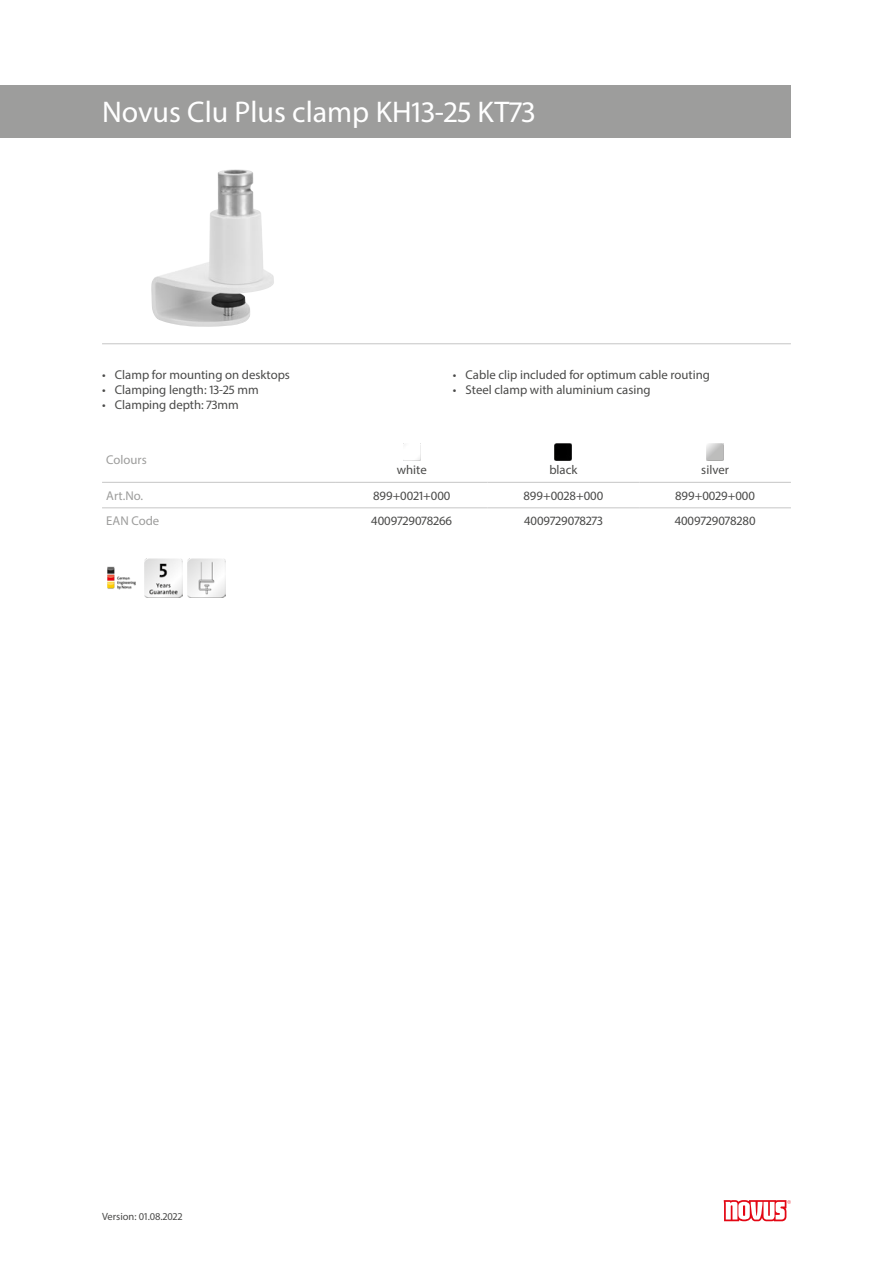
<style>
.page{position:relative;width:893px;height:1263px;background:#fff}
.page>*{position:absolute;margin:0;border:0;box-sizing:border-box;transform-origin:0 0}
.Produktname{font:30px "Myriad Pro";color:#fff}
.Produkttabelle_Zentr{font:12.75px "Myriad Pro";color:#4a4a49}
.Produkttabelle_Links{font:12.75px "Myriad Pro";color:#9d9d9c}
.Farbildtext{font:12.75px "Myriad Pro";color:#4a4a49}
.t1{font:10.5px "Myriad Pro";color:#4a4a49}
</style>
<div class="page">
<img style="left:151px;top:169px;width:123px;height:158px">
<hr style="left:102px;top:343px;width:689px;height:1px;background:#c6c6c6">
<img style="left:107px;top:566px;width:29px;height:24px">
<img style="left:145px;top:559px;width:38px;height:38px">
<img style="left:187px;top:559px;width:38px;height:38px">
<svg style="left:724px;top:1200px;width:67px;height:21px"></svg>
<div style="left:0;top:85px;width:791px;height:53px;background:#9d9d9c"></div>
<hr style="left:102px;top:482px;width:234px;height:1px;background:#c6c6c6">
<hr style="left:336px;top:482px;width:152px;height:1px;background:#c6c6c6">
<hr style="left:488px;top:482px;width:151px;height:1px;background:#c6c6c6">
<hr style="left:639px;top:482px;width:152px;height:1px;background:#c6c6c6">
<hr style="left:102px;top:507px;width:234px;height:1px;background:#c6c6c6">
<hr style="left:336px;top:507px;width:152px;height:1px;background:#c6c6c6">
<hr style="left:488px;top:507px;width:151px;height:1px;background:#c6c6c6">
<hr style="left:639px;top:507px;width:152px;height:1px;background:#c6c6c6">
<img style="left:403px;top:458px;width:17px;height:3px">
<img style="left:555px;top:444px;width:17px;height:17px">
<img style="left:707px;top:444px;width:17px;height:17px">
<p class="Produktname" style="left:102px;top:94px;width:435px">Novus Clu Plus clamp KH13-25 KT73</p>
<p class="Produkttabelle_Zentr" style="left:102px;top:367px;width:189px">• Clamp for mounting on desktops</p>
<p class="Produkttabelle_Zentr" style="left:102px;top:382px;width:158px">• Clamping length: 13-25 mm</p>
<p class="Produkttabelle_Zentr" style="left:102px;top:397px;width:138px">• Clamping depth: 73mm</p>
<p class="Produkttabelle_Links" style="left:106px;top:451px;width:42px">Colours</p>
<p class="Produkttabelle_Zentr" style="left:453px;top:367px;width:259px">• Cable clip included for optimum cable routing</p>
<p class="Produkttabelle_Zentr" style="left:453px;top:382px;width:199px">• Steel clamp with aluminium casing</p>
<p class="Farbildtext" style="left:397px;top:462px;width:31px">white</p>
<p class="Farbildtext" style="left:549px;top:462px;width:30px">black</p>
<p class="Farbildtext" style="left:701px;top:462px;width:29px">silver</p>
<p class="Produkttabelle_Links" style="left:106px;top:488px;width:38px">Art.No.</p>
<p class="Produkttabelle_Zentr" style="left:373px;top:488px;width:79px">899+0021+000</p>
<p class="Produkttabelle_Zentr" style="left:524px;top:488px;width:81px">899+0028+000</p>
<p class="Produkttabelle_Zentr" style="left:675px;top:488px;width:81px">899+0029+000</p>
<p class="Produkttabelle_Links" style="left:106px;top:513px;width:55px">EAN Code</p>
<p class="Produkttabelle_Zentr" style="left:371px;top:513px;width:82px">4009729078266</p>
<p class="Produkttabelle_Zentr" style="left:524px;top:513px;width:80px">4009729078273</p>
<p class="Produkttabelle_Zentr" style="left:675px;top:513px;width:82px">4009729078280</p>
<p class="t1" style="left:102px;top:1210px;width:82px">Version: 01.08.2022</p>
</div>
